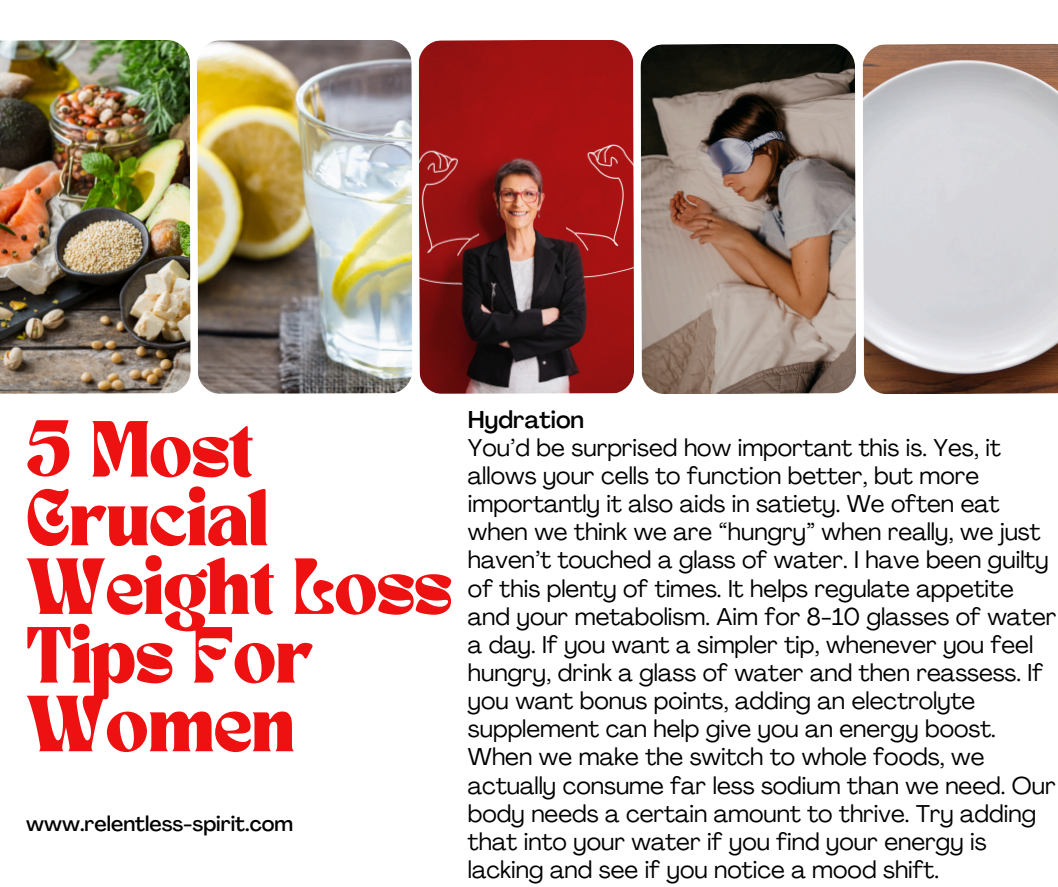
<style>
.page{position:relative;width:1058px;height:887px;background:#fff}
.page>*{position:absolute;margin:0;border:0;box-sizing:border-box;transform-origin:0 0}
.t1{font:55.5px/68.7px "TANNIMBUS";color:#e11}
.t2{font:24px/28.2px "Agrandir";color:#000}
.t3{font:500 21px "Agrandir";color:#000}
.s1{font-weight:500}
</style>
<div class="page">
<img style="left:0;top:40px;width:191px;height:354px">
<img style="left:640px;top:44px;width:216px;height:350px">
<img style="left:197px;top:40px;width:215px;height:354px">
<img style="left:862px;top:44px;width:196px;height:350px">
<img style="left:418px;top:40px;width:216px;height:354px">
<p class="t1" style="left:26px;top:421px;width:427px">5 Most<br>Crucial<br>Weight Loss<br>Tips For<br>Women</p>
<p class="t3" style="left:26px;top:814px;width:268px">www.relentless-spirit.com</p>
<p class="t2" style="left:468px;top:407px;width:590px"><span class="s1">Hydration<br></span>You’d be surprised how important this is. Yes, it allows your cells to function better, but more importantly it also aids in satiety. We often eat when we think we are “hungry” when really, we just haven’t touched a glass of water. I have been guilty of this plenty of times. It helps regulate appetite and your metabolism. Aim for 8-10 glasses of water a day. If you want a simpler tip, whenever you feel hungry, drink a glass of water and then reassess. If you want bonus points, adding an electrolyte supplement can help give you an energy boost.<br>When we make the switch to whole foods, we actually consume far less sodium than we need. Our body needs a certain amount to thrive. Try adding that into your water if you find your energy is lacking and see if you notice a mood shift.</p>
</div>
